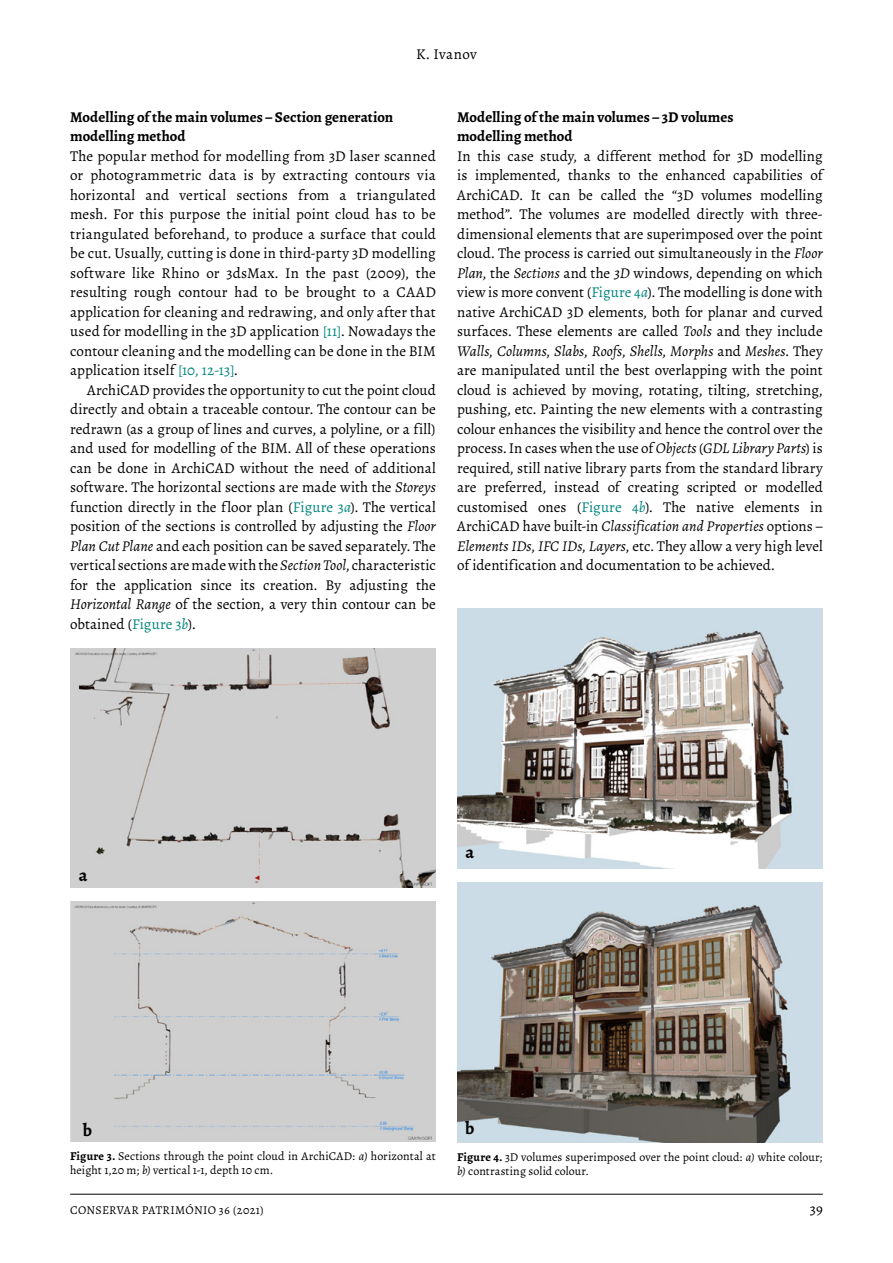
<style>
.page{position:relative;width:893px;height:1263px;background:#fff}
.page>*{position:absolute;margin:0;border:0;box-sizing:border-box;transform-origin:0 0}
.t1{font:700 18px "Alegreya";color:#000}
.t2{font:15px/19.5px "Alegreya";color:#000;text-align:justify}
.t3{font:700 15px/19.5px "Alegreya";color:#000}
.t4{font:12px/14.2px "Alegreya";letter-spacing:.01em;color:#000}
.s1{color:#00867e}
.s2{font-style:italic}
.s3{font-style:italic;color:#00867e}
.s4{font-weight:700}
</style>
<div class="page">
<hr style="left:70px;top:1194px;width:753px;height:1px;background:#000">
<div style="left:70px;top:648px;width:366px;height:240px;background:#cfcfcf"></div>
<div style="left:70px;top:902px;width:366px;height:239px;background:#cfcfcf"></div>
<img style="left:457px;top:609px;width:366px;height:259px">
<img style="left:457px;top:882px;width:366px;height:261px">
<p class="t2" style="left:416px;top:44px;width:62px">K. Ivanov</p>
<p class="t3" style="left:70px;top:107px;width:325px">Modelling of the main volumes – Section generation modelling method</p>
<p class="t2" style="left:70px;top:146px;width:367px">The popular method for modelling from 3D laser scanned or photogrammetric data is by extracting contours via horizontal and vertical sections from a triangulated mesh. For this purpose the initial point cloud has to be triangulated beforehand, to produce a surface that could be cut. Usually, cutting is done in third-party 3D modelling software like Rhino or 3dsMax. In the past (2009), the resulting rough contour had to be brought to a CAAD application for cleaning and redrawing, and only after that used for modelling in the 3D application <span class="s1">[11]</span>. Nowadays the contour cleaning and the modelling can be done in the BIM application itself <span class="s1">[10, 12-13]</span>.</p>
<p class="t2" style="left:70px;top:380px;width:367px;text-indent:17px">ArchiCAD provides the opportunity to cut the point cloud directly and obtain a traceable contour. The contour can be redrawn (as a group of lines and curves, a polyline, or a fill) and used for modelling of the BIM. All of these operations can be done in ArchiCAD without the need of additional software. The horizontal sections are made with the <span class="s2">Storeys </span>function directly in the floor plan (<span class="s1">Figure 3</span><span class="s3">a</span>). The vertical position of the sections is controlled by adjusting the <span class="s2">Floor Plan Cut Plane</span> and each position can be saved separately. The vertical sections are made with the <span class="s2">Section Tool</span>, characteristic for the application since its creation. By adjusting the <span class="s2">Horizontal Range</span> of the section, a very thin contour can be obtained (<span class="s1">Figure 3</span><span class="s3">b</span>).</p>
<p class="t3" style="left:457px;top:107px;width:278px">Modelling of the main volumes – 3D volumes modelling method</p>
<p class="t2" style="left:457px;top:146px;width:367px">In this case study, a different method for 3D modelling is implemented, thanks to the enhanced capabilities of ArchiCAD. It can be called the “3D volumes modelling method”. The volumes are modelled directly with three&shy;dimensional elements that are superimposed over the point cloud. The process is carried out simultaneously in the <span class="s2">Floor Plan</span>, the <span class="s2">Sections</span> and the <span class="s2">3D</span> windows, depending on which view is more convent (<span class="s1">Figure 4</span><span class="s3">a</span>). The modelling is done with native ArchiCAD 3D elements, both for planar and curved surfaces. These elements are called <span class="s2">Tools</span> and they include <span class="s2">Walls</span>, <span class="s2">Columns</span>, <span class="s2">Slabs</span>, <span class="s2">Roofs</span>, <span class="s2">Shells</span>, <span class="s2">Morphs</span> and <span class="s2">Meshes</span>. They are manipulated until the best overlapping with the point cloud is achieved by moving, rotating, tilting, stretching, pushing, etc. Painting the new elements with a contrasting colour enhances the visibility and hence the control over the process. In cases when the use of <span class="s2">Objects</span> (<span class="s2">GDL Library Parts</span>) is required, still native library parts from the standard library are preferred, instead of creating scripted or modelled customised ones (<span class="s1">Figure 4</span><span class="s3">b</span>). The native elements in ArchiCAD have built-in <span class="s2">Classification and Properties</span> options – <span class="s2">Elements IDs</span>, <span class="s2">IFC IDs</span>, <span class="s2">Layers</span>, etc. They allow a very high level of identification and documentation to be achieved.</p>
<p class="t1" style="left:79px;top:863px;width:10px">a</p>
<p class="t1" style="left:466px;top:840px;width:10px">a</p>
<p class="t1" style="left:465px;top:1117px;width:11px">b</p>
<p class="t1" style="left:83px;top:1118px;width:11px">b</p>
<p class="t4" style="left:70px;top:1149px;width:367px"><span class="s4">Figure 3.</span> Sections through the point cloud in ArchiCAD: <span class="s2">a)</span> horizontal at height 1,20 m; <span class="s2">b)</span> vertical 1-1, depth 10 cm.</p>
<p class="t4" style="left:457px;top:1150px;width:367px"><span class="s4">Figure 4.</span> 3D volumes superimposed over the point cloud: <span class="s2">a)</span> white colour; <span class="s2">b)</span> contrasting solid colour.</p>
<p class="t4" style="left:70px;top:1203px;width:195px">CONSERVAR PATRIMÓNIO 36 (2021)</p>
<p class="t2" style="left:810px;top:1199px;width:14px">39</p>
</div>
